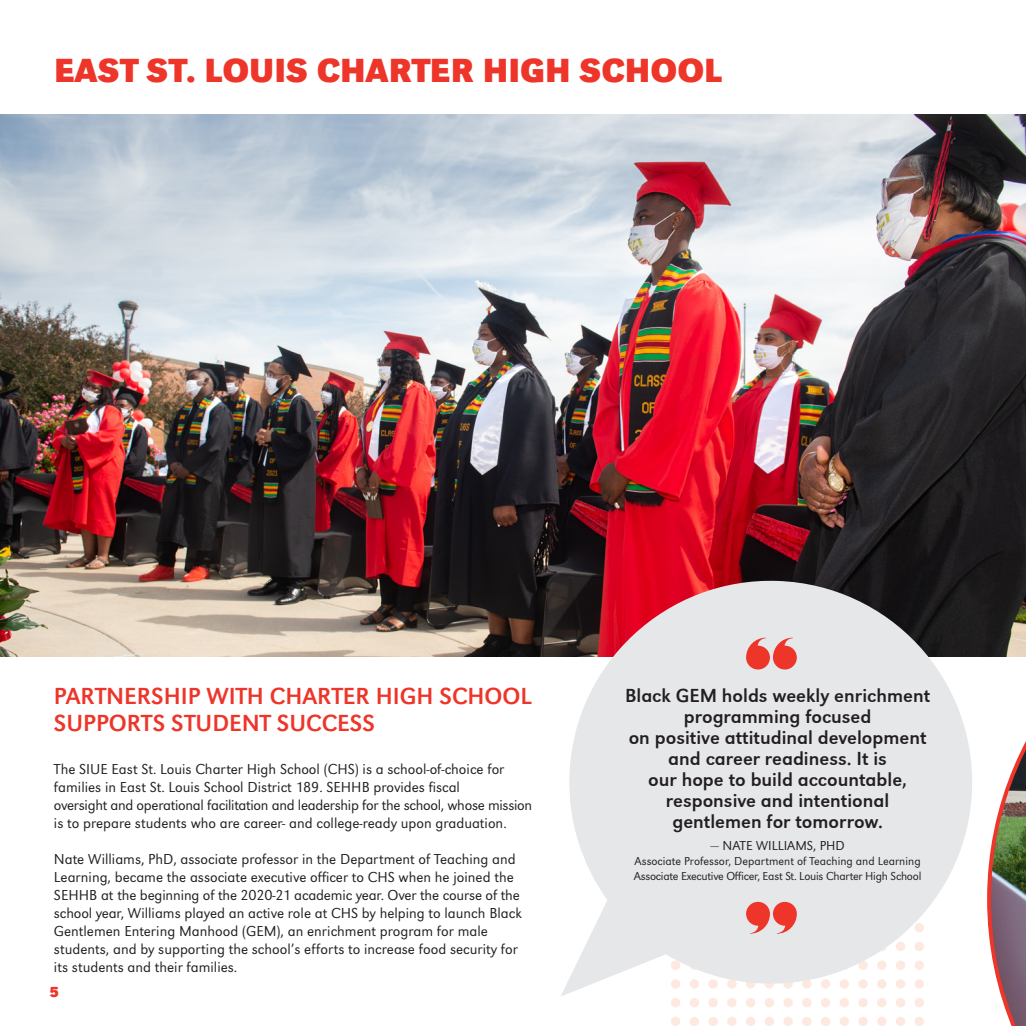
<style>
.page{position:relative;width:1026px;height:1026px;background:#fff}
.page>*{position:absolute;margin:0;border:0;box-sizing:border-box;transform-origin:0 0}
.t1{font:700 34.5px "URW Grotesk T";color:#ee3529}
.t2{font:24px/27px "URW Grotesk T";color:#ee3529}
.t3{font:19.5px/21px "URW Grotesk T";color:#231f20;text-align:center}
.t4{font:300 15px/18px "URW Grotesk T";color:#231f20}
.t5{font:700 15px "URW Grotesk T";color:#ee3529}
.t6{font:300 13.5px "URW Grotesk T";color:#231f20}
.t7{font:300 12px "URW Grotesk T";letter-spacing:-.01em;color:#231f20}
</style>
<div class="page">
<svg style="left:858px;top:998px;width:10px;height:28px"></svg>
<svg style="left:877px;top:998px;width:9px;height:28px"></svg>
<svg style="left:896px;top:998px;width:9px;height:28px"></svg>
<svg style="left:915px;top:998px;width:9px;height:28px"></svg>
<img style="left:0;top:114px;width:1026px;height:542px">
<svg style="left:560px;top:577px;width:416px;height:419px;fill:#e6e7e9"></svg>
<img style="left:671px;top:192px;width:178px;height:834px">
<img style="left:987px;top:559px;width:39px;height:467px">
<p class="t1" style="left:54px;top:50px;width:670px">EAST ST. LOUIS CHARTER HIGH SCHOOL</p>
<p class="t2" style="left:54px;top:682px;width:479px">PARTNERSHIP WITH CHARTER HIGH SCHOOL<br>SUPPORTS STUDENT SUCCESS</p>
<p class="t4" style="left:54px;top:760px;width:480px">The SIUE East St. Louis Charter High School (CHS) is a school-of-choice for families in East St. Louis School District 189. SEHHB provides fiscal<br>oversight and operational facilitation and leadership for the school, whose mission is to prepare students who are career- and college-ready upon graduation.</p>
<p class="t4" style="left:54px;top:850px;width:469px">Nate Williams, PhD, associate professor in the Department of Teaching and Learning, became the associate executive officer to CHS when he joined the SEHHB at the beginning of the 2020-21 academic year. Over the course of the school year, Williams played an active role at CHS by helping to launch Black Gentlemen Entering Manhood (GEM), an enrichment program for male students, and by supporting the school’s efforts to increase food security for its students and their families.</p>
<p class="t5" style="left:50px;top:983px;width:11px">5</p>
<p class="t3" style="left:625px;top:685px;width:307px">Black GEM holds weekly enrichment programming focused<br>on positive attitudinal development and career readiness. It is<br>our hope to build accountable, responsive and intentional gentlemen for tomorrow.</p>
<p class="t6" style="left:711px;top:837px;width:136px">— NATE WILLIAMS, PHD</p>
<p class="t7" style="left:635px;top:854px;width:288px">Associate Professor, Department of Teaching and Learning</p>
<p class="t7" style="left:634px;top:869px;width:289px">Associate Executive Officer, East St. Louis Charter High School</p>
</div>
